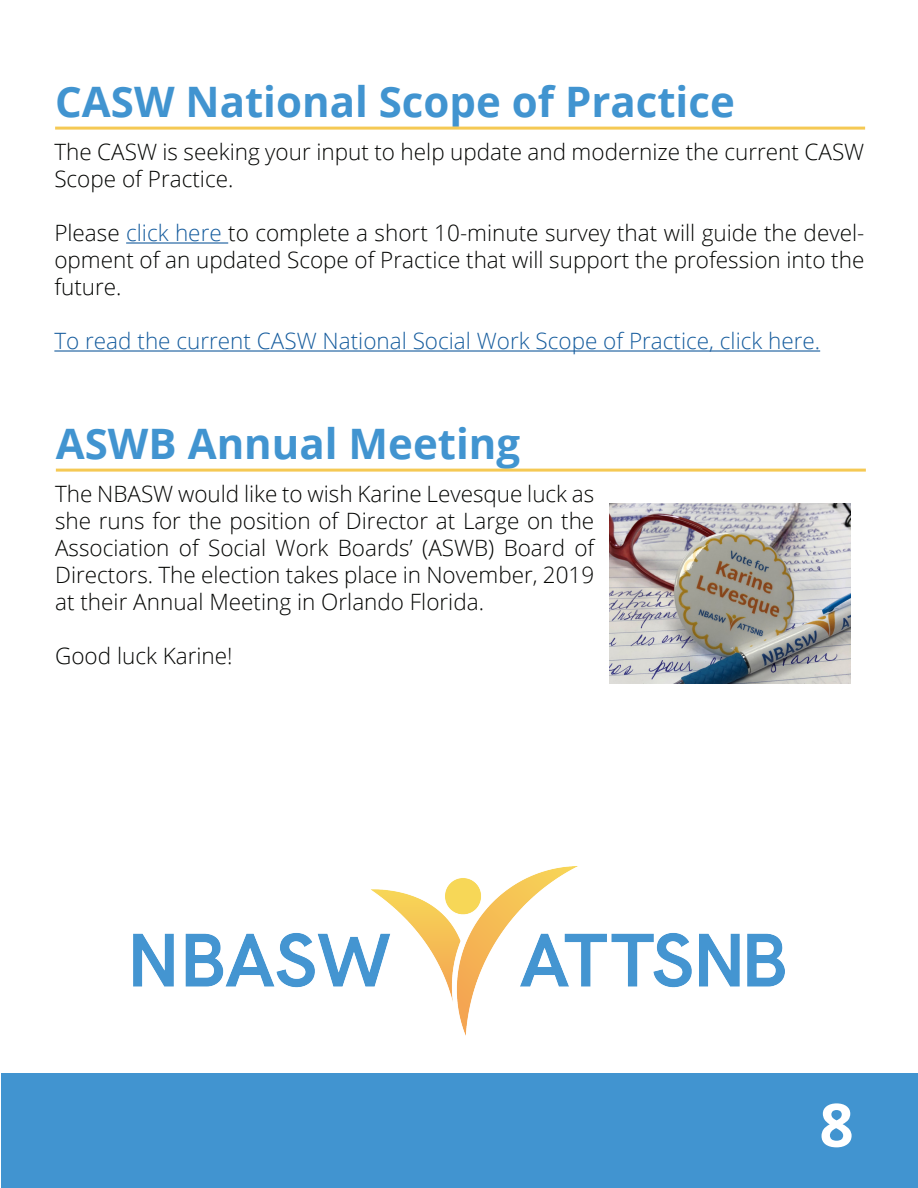
<style>
.page{position:relative;width:918px;height:1188px;background:#fff}
.page>*{position:absolute;margin:0;border:0;box-sizing:border-box;transform-origin:0 0}
.t1{font:700 60px "Open Sans";color:#fff}
.t2{font:700 42px "Open Sans";color:#4194d0}
.t3{font:300 22.5px/27px "Open Sans";color:#040503;text-align:justify}
.t4{font:300 22.5px "Open Sans";color:#175d9e}
.s1{color:#175d9e}
</style>
<div class="page">
<div style="left:2px;top:1073px;width:916px;height:115px;background:#4194d0"></div>
<hr style="left:55px;top:127px;width:810px;height:3px;background:#f5c954">
<hr style="left:126px;top:242px;width:102px;height:2px;background:#175d9e">
<hr style="left:54px;top:350px;width:766px;height:2px;background:#175d9e">
<img style="left:133px;top:866px;width:652px;height:169px">
<hr style="left:56px;top:469px;width:810px;height:3px;background:#f5c954">
<img style="left:609px;top:504px;width:241px;height:180px">
<p class="t2" style="left:55px;top:72px;width:681px">CASW National Scope of Practice</p>
<p class="t3" style="left:54px;top:138px;width:811px">The CASW is seeking your input to help update and modernize the current CASW<br>Scope of Practice.</p>
<p class="t3" style="left:54px;top:219px;width:812px">Please <span class="s1">click here</span> to complete a short 10-minute survey that will guide the devel&shy;opment of an updated Scope of Practice that will support the profession into the future.</p>
<p class="t4" style="left:54px;top:326px;width:767px">To read the current CASW National Social Work Scope of Practice, click here.</p>
<p class="t2" style="left:56px;top:414px;width:466px">ASWB Annual Meeting</p>
<p class="t3" style="left:55px;top:480px;width:541px">The NBASW would like to wish Karine Levesque luck as she runs for the position of Director at Large on the Association of Social Work Boards’ (ASWB) Board of Directors. The election takes place in November, 2019 at their Annual Meeting in Orlando Florida.</p>
<p class="t3" style="left:55px;top:642px;width:179px">Good luck Karine!</p>
<p class="t1" style="left:819px;top:1083px;width:36px">8</p>
</div>
